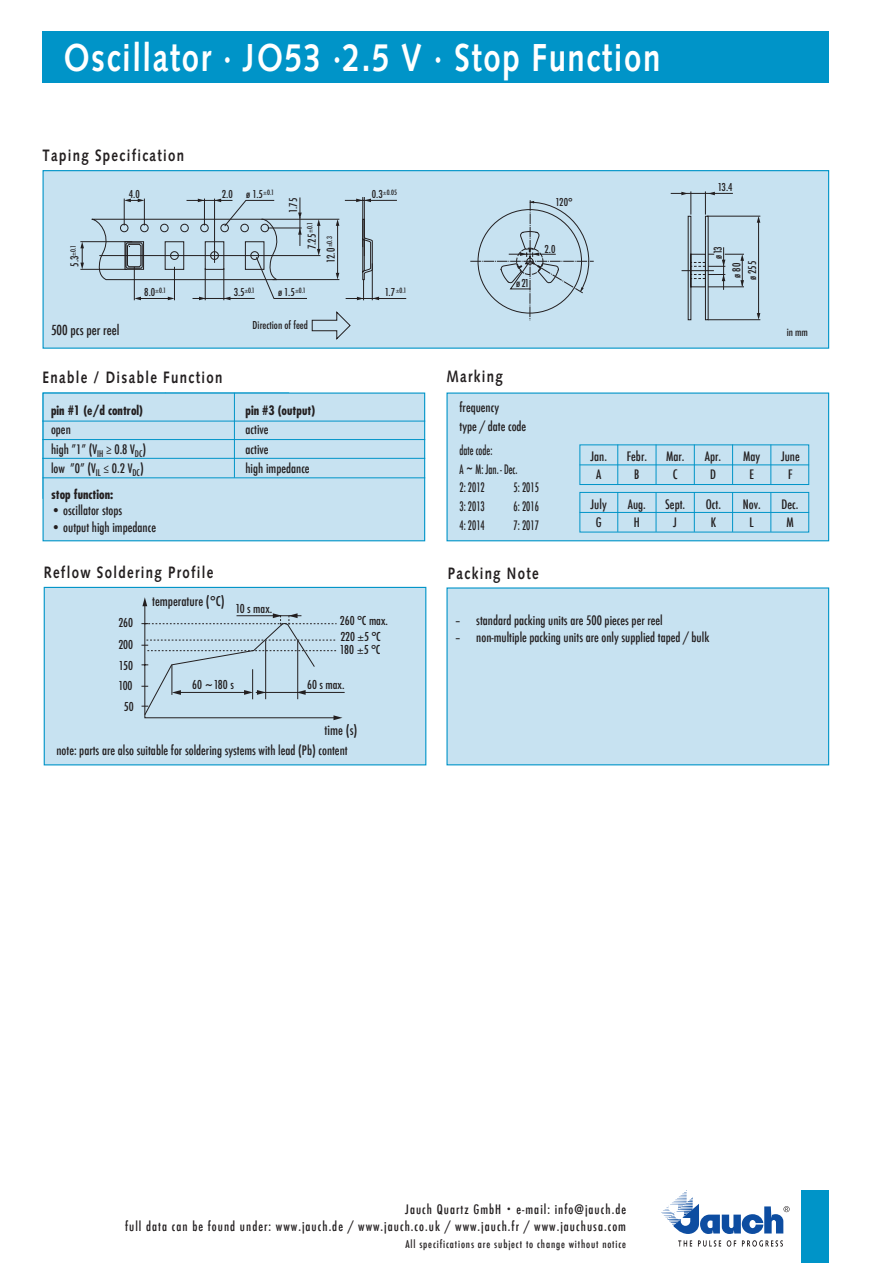
<style>
.page{position:relative;width:893px;height:1263px;background:#fff}
.page>*{position:absolute;margin:0;border:0;box-sizing:border-box;transform-origin:0 0}
.t1{font:700 39px "Syntax LT Std";letter-spacing:.05em;color:#fff;scale:.8 1}
.t2{font:700 16.5px "Syntax LT Std";letter-spacing:.1em;color:#231f20;scale:.8 1}
.t3{font:500 condensed 13.5px "Futura";color:#231f20}
.t4{font:500 condensed 13.2px "Futura";color:#231f20}
.t5{font:500 condensed 12.75px "Futura";color:#231f20}
.t6{font:500 condensed 12.75px "Futura";letter-spacing:.08em;color:#231f20}
.t7{font:500 condensed 12.75px "Futura";color:#231f20;scale:.8 1}
.t8{font:700 condensed 12.75px "Futura Std";color:#231f20}
.t9{font:500 condensed 12px/21.6px "Futura";color:#231f20}
.t10{font:500 condensed 10.65px/18.9px "Futura";color:#231f20;text-align:right}
.t11{font:500 condensed 10.5px "Futura";letter-spacing:.08em;color:#231f20}
.t12{font:500 condensed 7.05px "Futura";color:#231f20}
.s1{font-size:10.65px}
.s2{font-family:"Futura Std";font-weight:400}
</style>
<div class="page">
<svg style="left:678px;top:1240px;width:14px;height:6px"></svg>
<svg style="left:698px;top:1240px;width:23px;height:7px"></svg>
<svg style="left:727px;top:1240px;width:9px;height:7px"></svg>
<svg style="left:742px;top:1240px;width:41px;height:7px"></svg>
<svg style="left:661px;top:1190px;width:129px;height:44px"></svg>
<div style="left:801px;top:1191px;width:28px;height:72px;background:#0094c8"></div>
<div style="left:43px;top:32px;width:786px;height:51px;background:#0094c8"></div>
<div style="left:43px;top:171px;width:786px;height:177px;background:#c7e2f1"></div>
<svg style="left:312px;top:311px;width:39px;height:29px"></svg>
<hr style="left:261px;top:219px;width:78px;height:1px;background:#231f20">
<hr style="left:273px;top:279px;width:66px;height:1px;background:#231f20">
<hr style="left:337px;top:224px;width:1px;height:51px;background:#231f20">
<svg style="left:336px;top:273px;width:3px;height:6px"></svg>
<svg style="left:336px;top:219px;width:3px;height:7px"></svg>
<hr style="left:364px;top:197px;width:1px;height:59px;background:#231f20">
<hr style="left:362px;top:197px;width:1px;height:50px;background:#231f20">
<div style="left:43px;top:170px;width:786px;height:179px;border:1px solid #0094c8"></div>
<svg style="left:470px;top:200px;width:124px;height:121px"></svg>
<hr style="left:707px;top:216px;width:53px;height:1px;background:#231f20">
<hr style="left:758px;top:220px;width:1px;height:98px;background:#231f20">
<hr style="left:708px;top:319px;width:52px;height:1px;background:#231f20">
<svg style="left:670px;top:191px;width:80px;height:129px"></svg>
<svg style="left:757px;top:313px;width:3px;height:7px"></svg>
<svg style="left:757px;top:216px;width:3px;height:7px"></svg>
<div style="left:44px;top:587px;width:382px;height:178px;background:#c7e2f1"></div>
<svg style="left:141px;top:597px;width:204px;height:123px"></svg>
<hr style="left:236px;top:615px;width:65px;height:1px;background:#231f20">
<div style="left:44px;top:587px;width:382px;height:178px;border:1px solid #0094c8"></div>
<div style="left:43px;top:392px;width:382px;height:149px;background:#c7e2f1;border:1px solid #0094c8"></div>
<hr style="left:43px;top:421px;width:382px;height:1px;background:#0094c8">
<hr style="left:43px;top:439px;width:382px;height:1px;background:#0094c8">
<hr style="left:43px;top:458px;width:382px;height:1px;background:#0094c8">
<hr style="left:43px;top:477px;width:382px;height:1px;background:#0094c8">
<hr style="left:234px;top:393px;width:1px;height:85px;background:#0094c8">
<div style="left:446px;top:587px;width:383px;height:178px;background:#c7e2f1;border:1px solid #0094c8"></div>
<div style="left:446px;top:392px;width:383px;height:149px;background:#c7e2f1;border:1px solid #0094c8"></div>
<div style="left:579px;top:444px;width:230px;height:41px;border:1px solid #0094c8"></div>
<hr style="left:617px;top:444px;width:1px;height:40px;background:#0094c8">
<hr style="left:656px;top:444px;width:1px;height:41px;background:#0094c8">
<hr style="left:694px;top:444px;width:1px;height:41px;background:#0094c8">
<hr style="left:732px;top:444px;width:1px;height:41px;background:#0094c8">
<hr style="left:770px;top:444px;width:1px;height:40px;background:#0094c8">
<div style="left:579px;top:492px;width:230px;height:40px;border:1px solid #0094c8"></div>
<hr style="left:617px;top:492px;width:1px;height:40px;background:#0094c8">
<hr style="left:656px;top:492px;width:1px;height:40px;background:#0094c8">
<hr style="left:694px;top:492px;width:1px;height:40px;background:#0094c8">
<hr style="left:732px;top:492px;width:1px;height:40px;background:#0094c8">
<hr style="left:770px;top:492px;width:1px;height:40px;background:#0094c8">
<hr style="left:579px;top:464px;width:230px;height:1px;background:#0094c8">
<hr style="left:579px;top:512px;width:230px;height:1px;background:#0094c8">
<svg style="left:345px;top:197px;width:52px;height:5px"></svg>
<svg style="left:346px;top:219px;width:60px;height:81px"></svg>
<svg style="left:80px;top:197px;width:240px;height:103px"></svg>
<p class="t1" style="left:64px;top:35px;width:747px">Oscillator · JO53 ·2.5 V · Stop Function</p>
<p class="t2" style="left:43px;top:146px;width:179px">Taping Specification</p>
<p class="t10" style="left:129px;top:184px;width:13px">4.0</p>
<p class="t10" style="left:222px;top:184px;width:13px">2.0</p>
<p class="t10" style="left:246px;top:184px;width:29px">ø 1.5 <sup>0.1</sup></p>
<p class="t10" style="left:284px;top:213px;width:16px;rotate:-90deg">1.75</p>
<p class="t12" style="left:372px;top:188px;width:27px"><span class="s1">0.3</span> 0.05</p>
<p class="t10" style="left:555px;top:192px;width:19px">120°</p>
<p class="t10" style="left:718px;top:177px;width:16px">13.4</p>
<p class="t12" style="left:305px;top:229px;width:8px;rotate:-90deg">0.1</p>
<p class="t10" style="left:65px;top:267px;width:23px;rotate:-90deg">5.3 <sup>0.1</sup></p>
<p class="t10" style="left:144px;top:282px;width:23px">8.0 <sup>0.1</sup></p>
<p class="t10" style="left:234px;top:282px;width:23px">3.5 <sup>0.1</sup></p>
<p class="t10" style="left:303px;top:263px;width:30px;rotate:-90deg">7.25<br>12.0 <sup>0.3</sup></p>
<p class="t10" style="left:278px;top:282px;width:29px">ø 1.5 <sup>0.1</sup></p>
<p class="t10" style="left:385px;top:282px;width:23px">1.7 <sup>0.1</sup></p>
<p class="t10" style="left:516px;top:274px;width:15px">ø 21</p>
<p class="t10" style="left:545px;top:239px;width:12px">2.0</p>
<p class="t10" style="left:708px;top:259px;width:14px;rotate:-90deg">ø 13</p>
<p class="t10" style="left:743px;top:280px;width:21px;rotate:-90deg">ø 255</p>
<p class="t10" style="left:727px;top:278px;width:17px;rotate:-90deg">ø 80</p>
<p class="t10" style="left:253px;top:316px;width:57px">Direction of feed</p>
<p class="t3" style="left:51px;top:322px;width:70px">500 pcs per reel</p>
<p class="t11" style="left:787px;top:326px;width:23px">in mm</p>
<p class="t2" style="left:43px;top:368px;width:226px">Enable / Disable Function</p>
<p class="t8" style="left:51px;top:402px;width:94px">pin #1 (e/d control)</p>
<p class="t8" style="left:245px;top:402px;width:71px">pin #3 (output)</p>
<p class="t5" style="left:51px;top:421px;width:21px">open</p>
<p class="t5" style="left:245px;top:421px;width:25px">active</p>
<p class="t5" style="left:51px;top:441px;width:97px">high ”1” (V<sub>IH</sub> <span class="s2">≥</span> 0.8 V<sub>DC</sub>)</p>
<p class="t5" style="left:245px;top:441px;width:25px">active</p>
<p class="t5" style="left:51px;top:460px;width:94px">low ”0” (V<sub>IL</sub> <span class="s2">≤</span> 0.2 V<sub>DC</sub>)</p>
<p class="t5" style="left:245px;top:460px;width:66px">high impedance</p>
<p class="t8" style="left:51px;top:486px;width:64px">stop function:</p>
<p class="t5" style="left:51px;top:502px;width:73px">• oscillator stops</p>
<p class="t5" style="left:51px;top:519px;width:107px">• output high impedance</p>
<p class="t2" style="left:44px;top:563px;width:214px">Reflow Soldering Profile</p>
<p class="t9" style="left:118px;top:612px;width:16px">260<br>200</p>
<p class="t9" style="left:119px;top:654px;width:16px">150</p>
<p class="t4" style="left:152px;top:592px;width:74px">temperature (°C)</p>
<p class="t9" style="left:236px;top:597px;width:38px">10 s max.</p>
<p class="t9" style="left:340px;top:609px;width:50px">260 °C max.</p>
<p class="t9" style="left:340px;top:638px;width:42px">180 5 °C</p>
<p class="t9" style="left:340px;top:625px;width:42px">220 5 °C</p>
<p class="t9" style="left:118px;top:675px;width:16px">100</p>
<p class="t9" style="left:192px;top:674px;width:43px">60 ~180 s</p>
<p class="t9" style="left:307px;top:674px;width:39px">60 s max.</p>
<p class="t9" style="left:124px;top:695px;width:11px">50</p>
<p class="t4" style="left:325px;top:722px;width:34px">time (s)</p>
<p class="t5" style="left:56px;top:742px;width:293px">note: parts are also suitable for soldering systems with lead (Pb) content</p>
<p class="t2" style="left:446px;top:367px;width:72px">Marking</p>
<p class="t5" style="left:459px;top:399px;width:41px">frequency</p>
<p class="t5" style="left:459px;top:418px;width:68px">type / date code</p>
<p class="t7" style="left:459px;top:442px;width:43px">date code:</p>
<p class="t7" style="left:459px;top:461px;width:74px">A ~ M: Jan. - Dec.</p>
<p class="t7" style="left:459px;top:479px;width:33px">2: 2012</p>
<p class="t7" style="left:459px;top:498px;width:33px">3: 2013</p>
<p class="t7" style="left:459px;top:517px;width:33px">4: 2014</p>
<p class="t7" style="left:514px;top:479px;width:33px">5: 2015</p>
<p class="t7" style="left:514px;top:498px;width:33px">6: 2016</p>
<p class="t7" style="left:514px;top:517px;width:33px">7: 2017</p>
<p class="t2" style="left:448px;top:564px;width:115px">Packing Note</p>
<p class="t5" style="left:591px;top:448px;width:18px">Jan.</p>
<p class="t5" style="left:627px;top:448px;width:22px">Febr.</p>
<p class="t5" style="left:666px;top:448px;width:20px">Mar.</p>
<p class="t5" style="left:705px;top:448px;width:18px">Apr.</p>
<p class="t5" style="left:743px;top:448px;width:19px">May</p>
<p class="t5" style="left:781px;top:448px;width:20px">June</p>
<p class="t5" style="left:596px;top:466px;width:7px">A</p>
<p class="t5" style="left:634px;top:466px;width:7px">B</p>
<p class="t5" style="left:673px;top:466px;width:6px">C</p>
<p class="t5" style="left:710px;top:466px;width:7px">D</p>
<p class="t5" style="left:749px;top:466px;width:6px">E</p>
<p class="t5" style="left:788px;top:466px;width:6px">F</p>
<p class="t5" style="left:591px;top:496px;width:18px">July</p>
<p class="t5" style="left:628px;top:496px;width:20px">Aug.</p>
<p class="t5" style="left:665px;top:496px;width:21px">Sept.</p>
<p class="t5" style="left:706px;top:496px;width:17px">Oct.</p>
<p class="t5" style="left:743px;top:496px;width:19px">Nov.</p>
<p class="t5" style="left:781px;top:496px;width:18px">Dec.</p>
<p class="t5" style="left:596px;top:514px;width:7px">G</p>
<p class="t5" style="left:634px;top:514px;width:7px">H</p>
<p class="t5" style="left:673px;top:514px;width:5px">J</p>
<p class="t5" style="left:711px;top:514px;width:7px">K</p>
<p class="t5" style="left:750px;top:514px;width:6px">L</p>
<p class="t5" style="left:786px;top:514px;width:9px">M</p>
<p class="t5" style="left:455px;top:612px;width:209px">– standard packing units are 500 pieces per reel</p>
<p class="t5" style="left:455px;top:629px;width:256px">– non-multiple packing units are only supplied taped / bulk</p>
<p class="t6" style="left:405px;top:1201px;width:222px">Jauch Quartz GmbH <sup>•</sup> e-mail: info@jauch.de</p>
<p class="t6" style="left:125px;top:1218px;width:503px">full data can be found under: www.jauch.de / www.jauch.co.uk / www.jauch.fr / www.jauchusa.com</p>
<p class="t11" style="left:405px;top:1237px;width:222px">All specifications are subject to change without notice</p>
</div>
